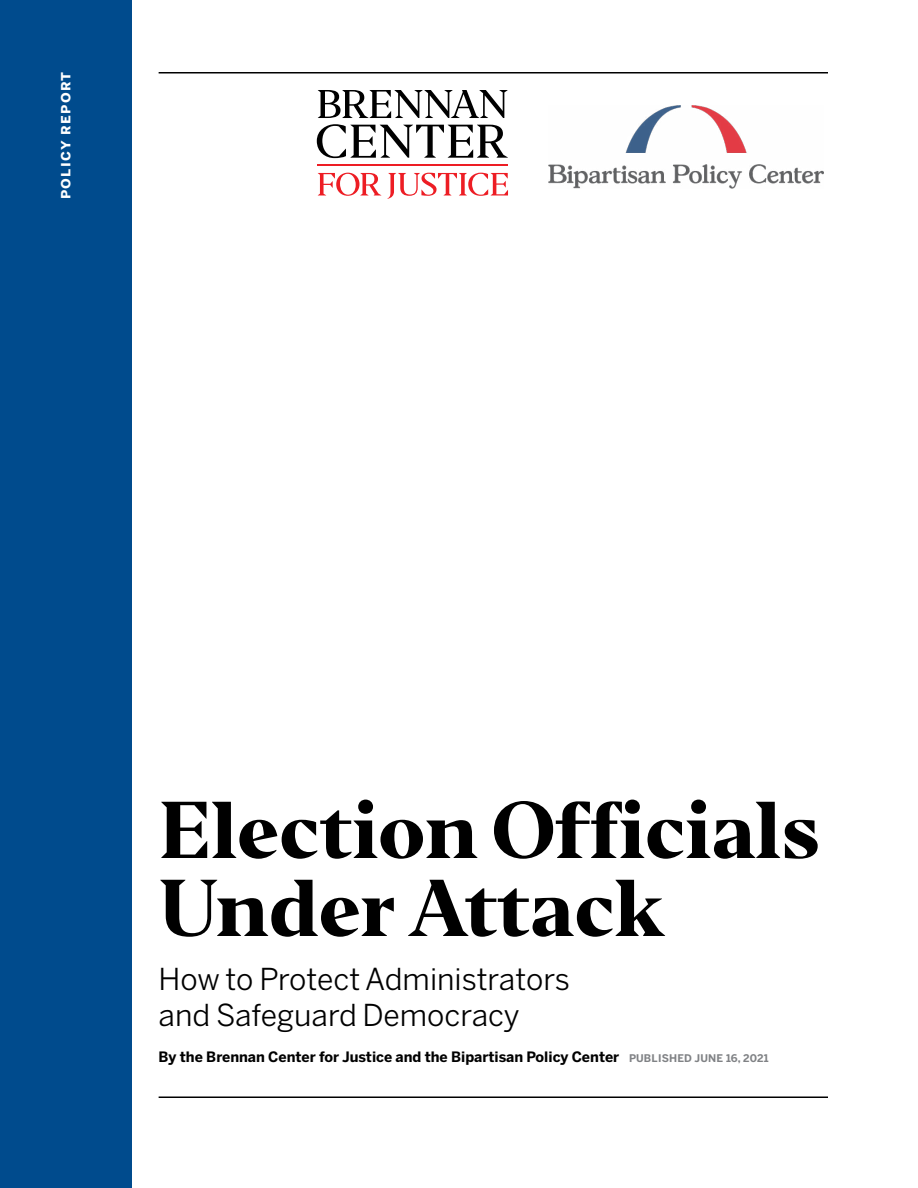
<style>
.page{position:relative;width:918px;height:1188px;background:#fff}
.page>*{position:absolute;margin:0;border:0;box-sizing:border-box;transform-origin:0 0}
.t1{font:800 75px/78px "Editor";letter-spacing:-.015em;color:#000}
.t2{font:30px/36px "Benton Sans";color:#000}
.t3{font:700 15.75px "Benton Sans";letter-spacing:.08em;color:#fff}
.t4{font:700 14.25px "Benton Sans";color:#000}
.s1{font-size:10.5px;color:#808285}
</style>
<div class="page">
<hr style="left:159px;top:72px;width:669px;height:2px;background:#000">
<hr style="left:159px;top:1096px;width:669px;height:2px;background:#000">
<div style="left:0;top:0;width:132px;height:1188px;background:#004b8d"></div>
<svg style="left:318px;top:90px;width:190px;height:28px"></svg>
<svg style="left:318px;top:173px;width:63px;height:23px"></svg>
<svg style="left:387px;top:173px;width:121px;height:26px"></svg>
<svg style="left:317px;top:124px;width:191px;height:34px"></svg>
<hr style="left:318px;top:164px;width:190px;height:2px;background:#ed1d24">
<img style="left:548px;top:106px;width:276px;height:82px">
<p class="t3" style="left:55px;top:199px;width:129px;rotate:-90deg">policy report</p>
<h1 class="t1" style="left:159px;top:793px;width:664px">Election Officials<br>Under Attack</h1>
<h2 class="t2" style="left:159px;top:961px;width:413px">How to Protect Administrators and Safeguard Democracy</h2>
<p class="t4" style="left:159px;top:1048px;width:612px">By the Brennan Center for Justice and the Bipartisan Policy Center <span class="s1">PUBLISHED JUNE 16, 2021</span></p>
</div>
